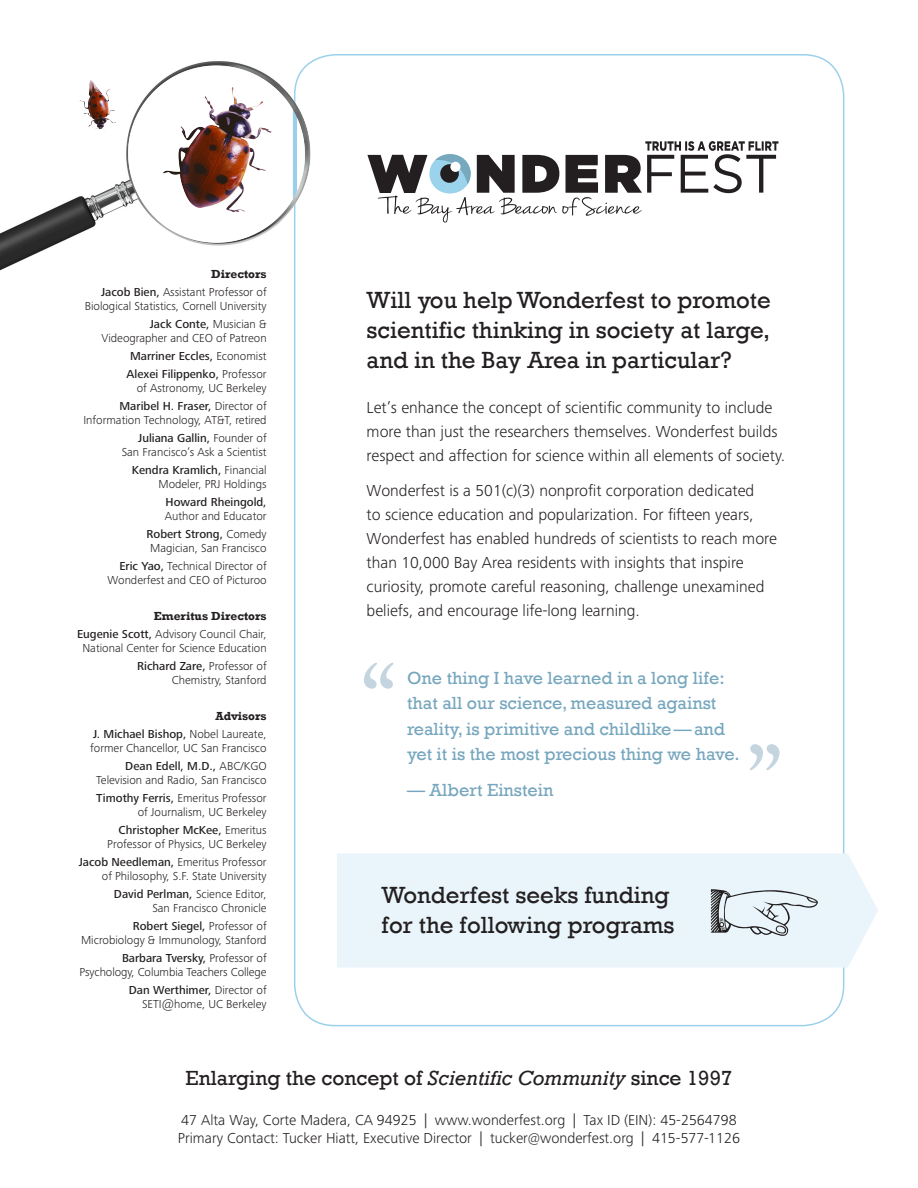
<style>
.page{position:relative;width:918px;height:1188px;background:#fff}
.page>*{position:absolute;margin:0;border:0;box-sizing:border-box;transform-origin:0 0}
.t1{font:99px "Adobe Caslon Pro";color:#c4d5e0}
.t2{font:24px/30px "Rockwell";color:#231f20}
.t3{font:21px "Rockwell";color:#231f20}
.t4{font:18px/25.5px "Rockwell";color:#77a7be}
.body{font:300 16.5px/24px "Frutiger Next Pro";color:#231f20}
.body-2{font:300 15px "Frutiger Next Pro";color:#231f20}
.BOD{font:300 12px/14.4px "Frutiger Next Pro";color:#231f20;text-align:right}
.t5{font:700 12px "Rockwell";color:#231f20}
.BOD-2{font:500 12px "Frutiger Next Pro";color:#231f20}
.s1{font-weight:500}
.s2{font-weight:300}
.s3{font-style:italic}
.s4{font-size:12px}
</style>
<div class="page">
<svg style="left:367px;top:141px;width:411px;height:81px"></svg>
<img style="left:0;top:56px;width:324px;height:248px">
<img style="left:79px;top:80px;width:38px;height:52px">
<div style="left:337px;top:854px;width:541px;height:114px;background:#e9f5fa"></div>
<img style="left:161px;top:87px;width:113px;height:126px">
<svg style="left:711px;top:889px;width:107px;height:48px;background:#c7d0d4"></svg>
<p class="t5" style="left:211px;top:267px;width:57px">Directors</p>
<p class="BOD" style="left:85px;top:285px;width:183px"><span class="s1">Jacob Bien,</span> Assistant Professor of<br>Biological Statistics, Cornell University</p>
<p class="BOD" style="left:101px;top:317px;width:167px"><span class="s1">Jack Conte,</span> Musician &amp;<br>Videographer and CEO of Patreon</p>
<p class="BOD-2" style="left:130px;top:349px;width:138px">Marriner Eccles, <span class="s2">Economist</span></p>
<p class="BOD" style="left:127px;top:366px;width:142px"><span class="s1">Alexei Filippenko,</span> Professor of Astronomy, UC Berkeley</p>
<p class="BOD" style="left:83px;top:398px;width:185px"><span class="s1">Maribel H. Fraser,</span> Director of<br>Information Technology, AT&amp;T, retired</p>
<p class="BOD" style="left:122px;top:431px;width:146px"><span class="s1">Juliana Gallin,</span> Founder of<br>San Francisco’s Ask a Scientist</p>
<p class="BOD" style="left:132px;top:463px;width:136px"><span class="s1">Kendra Kramlich,</span> Financial<br>Modeler, PRJ Holdings</p>
<p class="BOD" style="left:165px;top:495px;width:103px;text-align:left"><span class="s1">Howard Rheingold,<br></span>Author and Educator</p>
<p class="BOD" style="left:147px;top:527px;width:122px;text-align:center"><span class="s1">Robert Strong,</span> Comedy<br>Magician, San Francisco</p>
<p class="BOD" style="left:107px;top:559px;width:161px"><span class="s1">Eric Yao,</span> Technical Director of<br>Wonderfest and CEO of Picturoo</p>
<p class="t5" style="left:154px;top:609px;width:114px">Emeritus Directors</p>
<p class="BOD" style="left:77px;top:627px;width:191px;text-align:center"><span class="s1">Eugenie Scott,</span> Advisory Council Chair,<br>National Center for Science Education</p>
<p class="BOD" style="left:137px;top:659px;width:131px"><span class="s1">Richard Zare,</span> Professor of<br>Chemistry, Stanford</p>
<p class="t5" style="left:215px;top:709px;width:53px">Advisors</p>
<p class="BOD" style="left:90px;top:727px;width:178px;text-align:left"><span class="s1">J. Michael Bishop,</span> Nobel Laureate, former Chancellor, UC San Francisco</p>
<p class="BOD" style="left:96px;top:759px;width:172px"><span class="s1">Dean Edell, M.D.,</span> ABC/KGO<br>Television and Radio, San Francisco</p>
<p class="BOD" style="left:96px;top:791px;width:172px"><span class="s1">Timothy Ferris,</span> Emeritus Professor of Journalism, UC Berkeley</p>
<p class="BOD" style="left:107px;top:823px;width:161px"><span class="s1">Christopher McKee,</span> Emeritus<br>Professor of Physics, UC Berkeley</p>
<p class="BOD" style="left:79px;top:855px;width:189px"><span class="s1">Jacob Needleman,</span> Emeritus Professor of Philosophy, S.F. State University</p>
<p class="BOD" style="left:114px;top:887px;width:154px"><span class="s1">David Perlman,</span> Science Editor,<br>San Francisco Chronicle</p>
<p class="BOD" style="left:81px;top:919px;width:187px"><span class="s1">Robert Siegel,</span> Professor of<br>Microbiology &amp; Immunology, Stanford</p>
<p class="BOD" style="left:79px;top:951px;width:189px"><span class="s1">Barbara Tversky,</span> Professor of<br>Psychology, Columbia Teachers College</p>
<p class="BOD" style="left:129px;top:983px;width:139px"><span class="s1">Dan Werthimer,</span> Director of<br>SETI@home, UC Berkeley</p>
<p class="t2" style="left:367px;top:285px;width:406px;text-align:justify">Will you help Wonderfest to promote scientific thinking in society at large, and in the Bay Area in particular?</p>
<p class="body" style="left:367px;top:396px;width:420px">Let’s enhance the concept of scientific community to include more than just the researchers themselves. Wonderfest builds respect and affection for science within all elements of society.</p>
<p class="body" style="left:367px;top:479px;width:412px">Wonderfest is a 501(c)(3) nonprofit corporation dedicated<br>to science education and popularization. For fifteen years, Wonderfest has enabled hundreds of scientists to reach more than 10,000 Bay Area residents with insights that inspire curiosity, promote careful reasoning, challenge unexamined beliefs, and encourage life-long learning.</p>
<p class="t1" style="left:361px;top:642px;width:37px">“</p>
<p class="t4" style="left:407px;top:665px;width:334px">One thing I have learned in a long life: that all our science, measured against reality, is primitive and childlike—and yet it is the most precious thing we have.</p>
<p class="t4" style="left:407px;top:778px;width:148px">— Albert Einstein</p>
<p class="t1" style="left:747px;top:724px;width:37px">”</p>
<p class="t2" style="left:382px;top:880px;width:294px">Wonderfest seeks funding for the following programs</p>
<p class="t3" style="left:186px;top:1066px;width:548px">Enlarging the concept of <span class="s3">Scientific Community</span> since 1997</p>
<p class="body-2" style="left:181px;top:1111px;width:557px">47 Alta Way, Corte Madera, CA 94925 | www.wonderfest.org | Tax ID (EIN): 45-2564798</p>
<p class="body-2" style="left:178px;top:1129px;width:564px">Primary Contact: Tucker Hiatt, Executive Director | tucker<span class="s4">@</span>wonderfest.org | 415-577-1126</p>
</div>
